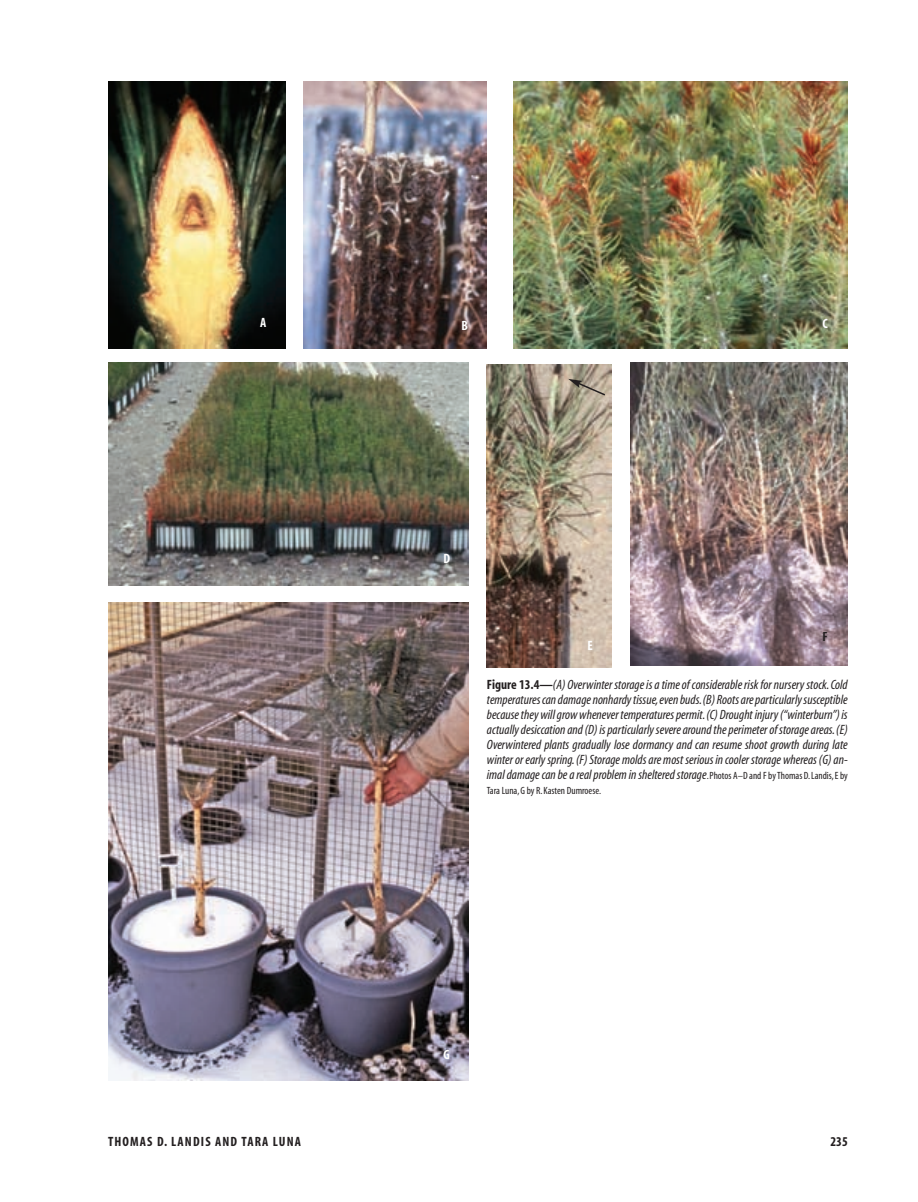
<style>
.page{position:relative;width:918px;height:1202px;background:#fff}
.page>*{position:absolute;margin:0;border:0;box-sizing:border-box;transform-origin:0 0}
.t1{font:italic condensed 13.5px/15px "Myriad";color:#231f20;text-align:justify}
.t2{font:700 condensed 13.5px "Myriad";letter-spacing:.085em;color:#231f20}
.t3{font:700 condensed 13.5px "Myriad";color:#fff}
.t4{font:condensed 10.5px "Myriad";color:#231f20}
.s1{font-weight:700;font-style:normal}
.s2{font-style:normal;font-size:10.5px}
</style>
<div class="page">
<img style="left:108px;top:81px;width:178px;height:267px">
<img style="left:304px;top:81px;width:183px;height:267px">
<img style="left:513px;top:81px;width:335px;height:267px">
<img style="left:108px;top:362px;width:361px;height:223px">
<img style="left:487px;top:365px;width:124px;height:302px">
<img style="left:631px;top:362px;width:217px;height:304px">
<img style="left:108px;top:603px;width:361px;height:477px">
<svg style="left:568px;top:379px;width:39px;height:18px"></svg>
<p class="t3" style="left:260px;top:317px;width:8px">A</p>
<p class="t3" style="left:462px;top:320px;width:8px">B</p>
<p class="t3" style="left:822px;top:318px;width:7px">C</p>
<p class="t2" style="left:108px;top:1136px;width:195px">THOMAS D. LANDIS AND TARA LUNA</p>
<p class="t3" style="left:444px;top:553px;width:8px">D</p>
<p class="t3" style="left:587px;top:640px;width:7px">E</p>
<p class="t2" style="left:822px;top:631px;width:7px">F</p>
<p class="t1" style="left:487px;top:677px;width:362px"><span class="s1">Figure 13.4—</span>(A) Overwinter storage is a time of considerable risk for nursery stock.Cold temperatures can damage nonhardy tissue,even buds.(B) Roots are particularly susceptible because they will grow whenever temperatures permit.(C) Drought injury (“winterburn”) is actually desiccation and (D) is particularly severe around the perimeter of storage areas.(E)<br>Overwintered plants gradually lose dormancy and can resume shoot growth during late winter or early spring.(F) Storage molds are most serious in cooler storage whereas (G) an&shy;imal damage can be a real problem in sheltered storage<span class="s2">.Photos A–D and F by Thomas D.Landis,E by</span></p>
<p class="t4" style="left:487px;top:786px;width:116px">Tara Luna,G by R.Kasten Dumroese.</p>
<p class="t3" style="left:444px;top:1049px;width:8px">G</p>
<p class="t2" style="left:831px;top:1136px;width:19px">235</p>
</div>
